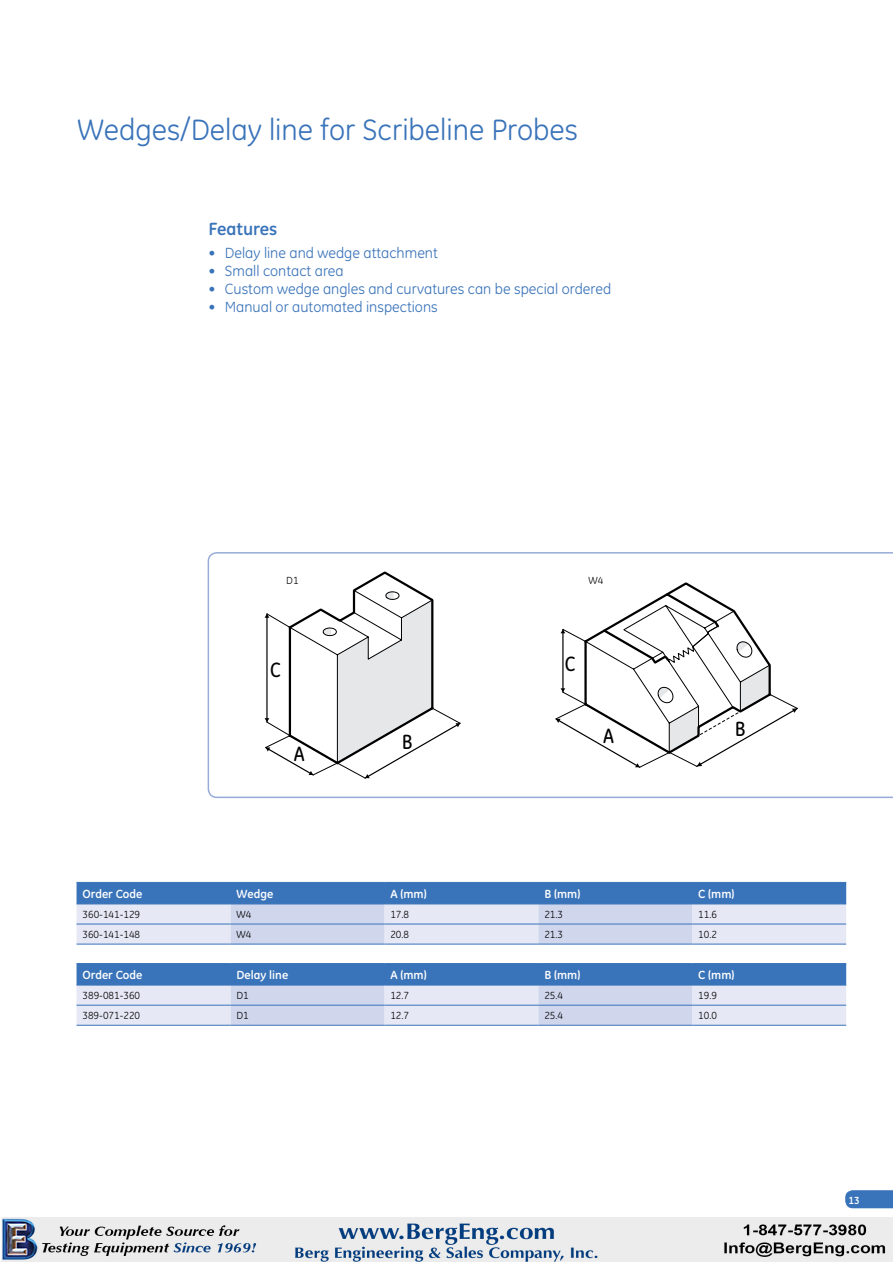
<style>
.page{position:relative;width:893px;height:1263px;background:#fff}
.page>*{position:absolute;margin:0;border:0;box-sizing:border-box;transform-origin:0 0}
.t1{font:30px "GE Inspira";color:#3973b9}
.t2{font:500 21px "GE Inspira Cond";color:#000}
.t3{font:700 18px "GE Inspira";color:#3973b9}
.t4{font:15px "GE Inspira";color:#3973b9}
.t5{font:700 12px "GE Inspira";color:#fff}
.t6{font:10.5px "GE Inspira";color:#000}
.t7{font:700 10.5px "GE Inspira";color:#fff}
</style>
<div class="page">
<svg style="left:845px;top:1190px;width:47px;height:18px"></svg>
<svg style="left:77px;top:883px;width:769px;height:61px;background:#a1b9dd"></svg>
<hr style="left:77px;top:882px;width:153px;height:1px;background:#3973b9">
<hr style="left:230px;top:882px;width:154px;height:1px;background:#3973b9">
<hr style="left:384px;top:882px;width:154px;height:1px;background:#3973b9">
<hr style="left:538px;top:882px;width:154px;height:1px;background:#3973b9">
<hr style="left:692px;top:882px;width:154px;height:1px;background:#3973b9">
<hr style="left:77px;top:903px;width:153px;height:1px;background:#3973b9">
<hr style="left:230px;top:903px;width:154px;height:1px;background:#3973b9">
<hr style="left:384px;top:903px;width:154px;height:1px;background:#3973b9">
<hr style="left:538px;top:903px;width:154px;height:1px;background:#3973b9">
<hr style="left:692px;top:903px;width:154px;height:1px;background:#3973b9">
<hr style="left:77px;top:924px;width:153px;height:1px;background:#3973b9">
<hr style="left:77px;top:944px;width:153px;height:1px;background:#3973b9">
<hr style="left:230px;top:924px;width:154px;height:1px;background:#3973b9">
<hr style="left:230px;top:944px;width:154px;height:1px;background:#3973b9">
<hr style="left:384px;top:924px;width:154px;height:1px;background:#3973b9">
<hr style="left:538px;top:924px;width:154px;height:1px;background:#3973b9">
<hr style="left:692px;top:924px;width:154px;height:1px;background:#3973b9">
<hr style="left:384px;top:944px;width:154px;height:1px;background:#3973b9">
<hr style="left:538px;top:944px;width:154px;height:1px;background:#3973b9">
<hr style="left:692px;top:944px;width:154px;height:1px;background:#3973b9">
<svg style="left:77px;top:964px;width:769px;height:61px;background:#a1b9dd"></svg>
<hr style="left:77px;top:963px;width:153px;height:1px;background:#3973b9">
<hr style="left:230px;top:963px;width:154px;height:1px;background:#3973b9">
<hr style="left:384px;top:963px;width:154px;height:1px;background:#3973b9">
<hr style="left:538px;top:963px;width:154px;height:1px;background:#3973b9">
<hr style="left:692px;top:963px;width:154px;height:1px;background:#3973b9">
<hr style="left:77px;top:985px;width:153px;height:1px;background:#3973b9">
<hr style="left:77px;top:1005px;width:153px;height:1px;background:#3973b9">
<hr style="left:77px;top:1025px;width:153px;height:1px;background:#3973b9">
<hr style="left:230px;top:985px;width:154px;height:1px;background:#3973b9">
<hr style="left:230px;top:1005px;width:154px;height:1px;background:#3973b9">
<hr style="left:230px;top:1025px;width:154px;height:1px;background:#3973b9">
<hr style="left:384px;top:985px;width:154px;height:1px;background:#3973b9">
<hr style="left:538px;top:985px;width:154px;height:1px;background:#3973b9">
<hr style="left:692px;top:985px;width:154px;height:1px;background:#3973b9">
<hr style="left:384px;top:1005px;width:154px;height:1px;background:#3973b9">
<hr style="left:538px;top:1005px;width:154px;height:1px;background:#3973b9">
<hr style="left:692px;top:1005px;width:154px;height:1px;background:#3973b9">
<hr style="left:384px;top:1025px;width:154px;height:1px;background:#3973b9">
<hr style="left:538px;top:1025px;width:154px;height:1px;background:#3973b9">
<hr style="left:692px;top:1025px;width:154px;height:1px;background:#3973b9">
<svg style="left:208px;top:552px;width:685px;height:246px"></svg>
<svg style="left:554px;top:581px;width:245px;height:188px"></svg>
<svg style="left:264px;top:570px;width:198px;height:210px"></svg>
<img style="left:1px;top:1217px;width:891px;height:44px">
<h1 class="t1" style="left:77px;top:112px;width:502px">Wedges/Delay line for Scribeline Probes</h1>
<p class="t3" style="left:208px;top:218px;width:71px">Features</p>
<p class="t4" style="left:208px;top:244px;width:231px">• Delay line and wedge attachment</p>
<p class="t4" style="left:208px;top:262px;width:137px">• Small contact area</p>
<p class="t4" style="left:208px;top:280px;width:404px">• Custom wedge angles and curvatures can be special ordered</p>
<p class="t4" style="left:208px;top:298px;width:231px">• Manual or automated inspections</p>
<p class="t6" style="left:286px;top:574px;width:14px">D1</p>
<p class="t6" style="left:588px;top:574px;width:16px">W4</p>
<h2 class="t2" style="left:270px;top:658px;width:12px">C</h2>
<h2 class="t2" style="left:294px;top:742px;width:12px">A</h2>
<h2 class="t2" style="left:402px;top:730px;width:12px">B</h2>
<h2 class="t2" style="left:565px;top:652px;width:12px">C</h2>
<h2 class="t2" style="left:603px;top:724px;width:12px">A</h2>
<h2 class="t2" style="left:735px;top:717px;width:12px">B</h2>
<p class="t5" style="left:83px;top:886px;width:61px">Order Code</p>
<p class="t5" style="left:236px;top:886px;width:38px">Wedge</p>
<p class="t5" style="left:390px;top:886px;width:38px">A (mm)</p>
<p class="t5" style="left:544px;top:886px;width:38px">B (mm)</p>
<p class="t5" style="left:698px;top:886px;width:38px">C (mm)</p>
<p class="t6" style="left:83px;top:908px;width:59px">360-141-129</p>
<p class="t6" style="left:236px;top:908px;width:16px">W4</p>
<p class="t6" style="left:390px;top:908px;width:20px">17.8</p>
<p class="t6" style="left:544px;top:908px;width:20px">21.3</p>
<p class="t6" style="left:698px;top:908px;width:20px">11.6</p>
<p class="t6" style="left:83px;top:928px;width:59px">360-141-148</p>
<p class="t6" style="left:236px;top:928px;width:16px">W4</p>
<p class="t6" style="left:390px;top:928px;width:20px">20.8</p>
<p class="t6" style="left:544px;top:928px;width:20px">21.3</p>
<p class="t6" style="left:698px;top:928px;width:20px">10.2</p>
<p class="t5" style="left:83px;top:967px;width:61px">Order Code</p>
<p class="t5" style="left:236px;top:967px;width:53px">Delay line</p>
<p class="t5" style="left:390px;top:967px;width:38px">A (mm)</p>
<p class="t5" style="left:544px;top:967px;width:38px">B (mm)</p>
<p class="t5" style="left:698px;top:967px;width:38px">C (mm)</p>
<p class="t6" style="left:83px;top:989px;width:59px">389-081-360</p>
<p class="t6" style="left:236px;top:989px;width:14px">D1</p>
<p class="t6" style="left:390px;top:989px;width:20px">12.7</p>
<p class="t6" style="left:544px;top:989px;width:20px">25.4</p>
<p class="t6" style="left:698px;top:989px;width:20px">19.9</p>
<p class="t6" style="left:83px;top:1009px;width:59px">389-071-220</p>
<p class="t6" style="left:236px;top:1009px;width:14px">D1</p>
<p class="t6" style="left:390px;top:1009px;width:20px">12.7</p>
<p class="t6" style="left:544px;top:1009px;width:20px">25.4</p>
<p class="t6" style="left:698px;top:1009px;width:20px">10.0</p>
<p class="t7" style="left:848px;top:1193px;width:13px">13</p>
</div>
